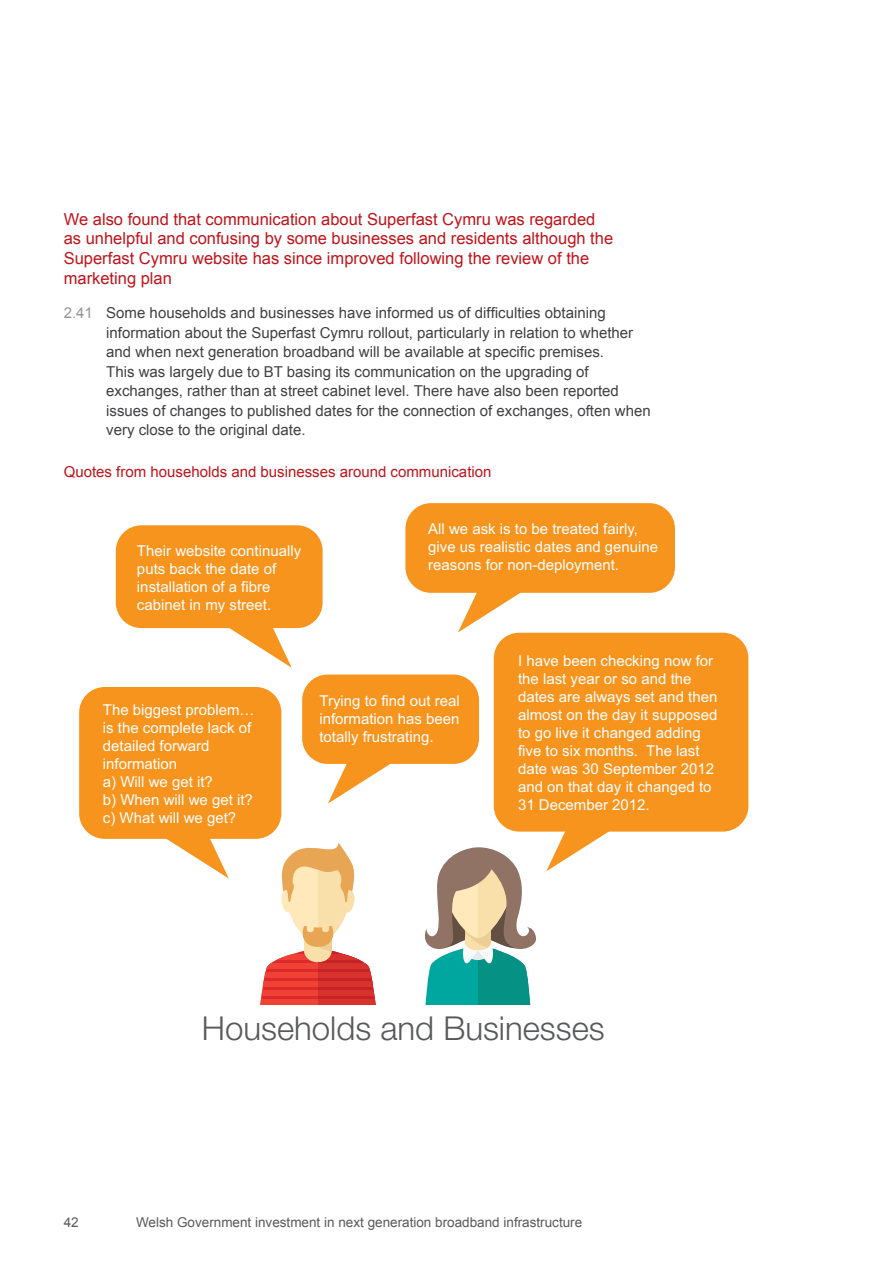
<style>
.page{position:relative;width:893px;height:1263px;background:#fff}
.page>*{position:absolute;margin:0;border:0;box-sizing:border-box;transform-origin:0 0}
.t1{font:300 33px "Helvetica Neue LT Std";color:#58595b}
.Heading_2{font:16.5px/19.8px "Arial";color:#be141b}
.t2{font:15px/18px "Arial";color:#fff}
.t3{font:15px/19.5px "Arial";color:#414042}
.Exhibit_heading{font:15px "Arial";color:#be141b}
.t4{font:13.5px "Arial";color:#58595b}
.s1{color:#939598}
</style>
<div class="page">
<div style="left:405px;top:503px;width:270px;height:90px;background:#f7941e;border-radius:26px"></div>
<svg style="left:458px;top:592px;width:113px;height:40px"></svg>
<div style="left:494px;top:633px;width:254px;height:199px;background:#f7941e;border-radius:26px"></div>
<svg style="left:546px;top:831px;width:113px;height:40px"></svg>
<div style="left:116px;top:525px;width:207px;height:103px;background:#f7941e;border-radius:26px"></div>
<svg style="left:179px;top:628px;width:113px;height:40px"></svg>
<div style="left:302px;top:674px;width:177px;height:90px;background:#f7941e;border-radius:26px"></div>
<svg style="left:328px;top:763px;width:113px;height:40px"></svg>
<div style="left:79px;top:687px;width:202px;height:152px;background:#f7941e;border-radius:26px"></div>
<svg style="left:116px;top:838px;width:113px;height:40px"></svg>
<svg style="left:424px;top:847px;width:113px;height:158px"></svg>
<svg style="left:260px;top:843px;width:116px;height:162px"></svg>
<h4 class="Heading_2" style="left:64px;top:209px;width:551px">We also found that communication about Superfast Cymru was regarded as unhelpful and confusing by some businesses and residents although the Superfast Cymru website has since improved following the review of the marketing plan</h4>
<p class="t3" style="left:106px;top:303px;width:546px;text-indent:-43px"><span class="s1">2.41</span> Some households and businesses have informed us of difficulties obtaining information about the Superfast Cymru rollout, particularly in relation to whether and when next generation broadband will be available at specific premises.<br>This was largely due to BT basing its communication on the upgrading of exchanges, rather than at street cabinet level. There have also been reported issues of changes to published dates for the connection of exchanges, often when very close to the original date.</p>
<p class="Exhibit_heading" style="left:64px;top:462px;width:429px">Quotes from households and businesses around communication</p>
<p class="t2" style="left:137px;top:542px;width:166px">Their website continually puts back the date of installation of a fibre cabinet in my street.</p>
<p class="t2" style="left:103px;top:700px;width:153px">The biggest problem… is the complete lack of detailed forward information<br>a) Will we get it?<br>b) When will we get it? c) What will we get?</p>
<p class="t2" style="left:428px;top:519px;width:232px">All we ask is to be treated fairly, give us realistic dates and genuine reasons for non-deployment.</p>
<p class="t2" style="left:319px;top:692px;width:142px;text-align:justify">Trying to find out real information has been totally frustrating.</p>
<p class="t2" style="left:518px;top:652px;width:201px">I have been checking now for the last year or so and the dates are always set and then almost on the day it supposed to go live it changed adding five to six months. The last date was 30 September 2012 and on that day it changed to<br>31 December 2012.</p>
<p class="t1" style="left:202px;top:1008px;width:404px">Households and Businesses</p>
<p class="t4" style="left:64px;top:1213px;width:17px">42</p>
<p class="t4" style="left:136px;top:1213px;width:448px">Welsh Government investment in next generation broadband infrastructure</p>
</div>
